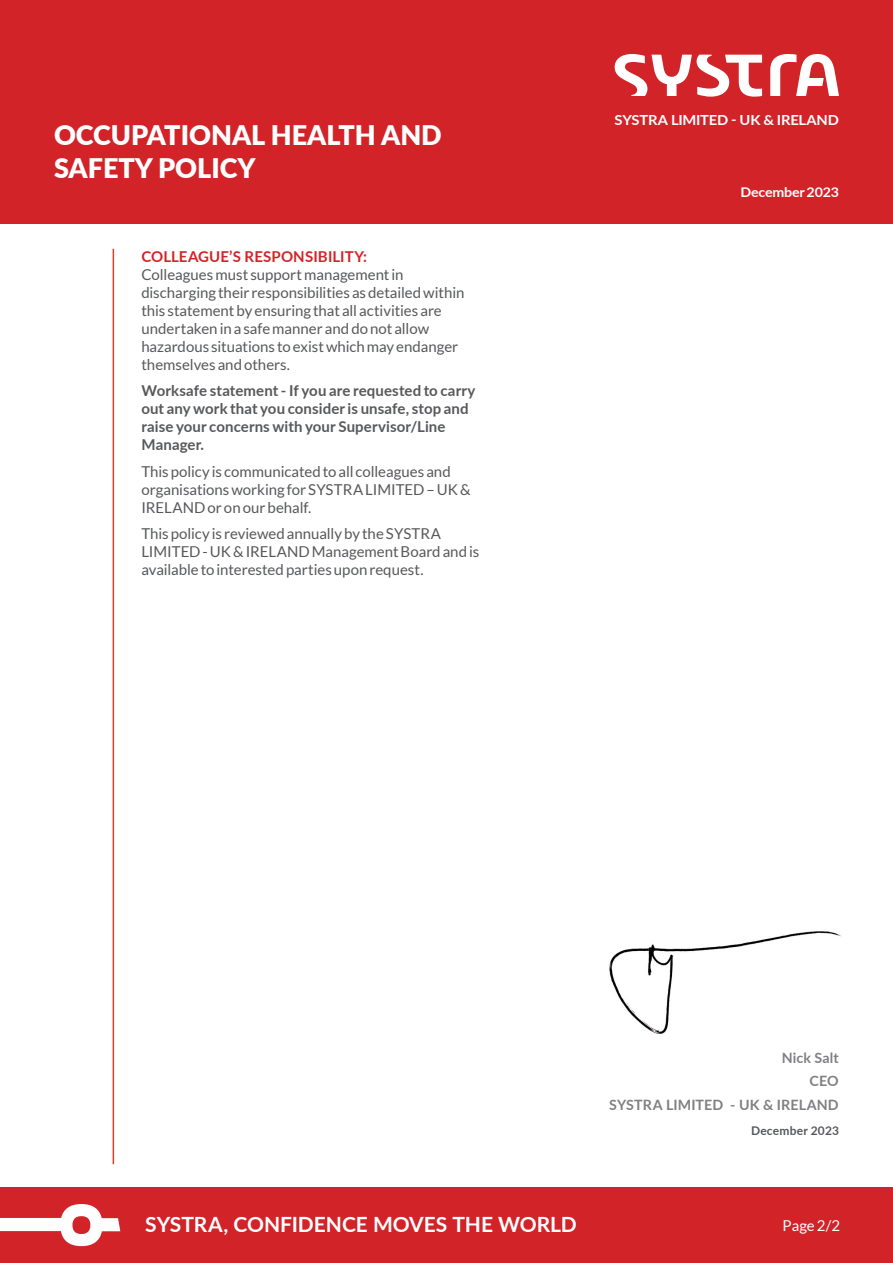
<style>
.page{position:relative;width:893px;height:1263px;background:#fff}
.page>*{position:absolute;margin:0;border:0;box-sizing:border-box;transform-origin:0 0}
.t1{font:900 27px/32.4px "Lato";color:#fff}
.t2{font:700 21px "Lato";color:#fff}
.t3{font:15px/18px "Lato";color:#57585a}
.t4{font:700 15px/18px "Lato";letter-spacing:.005em;color:#57585a}
.t5{font:700 15px "Lato";letter-spacing:.01em;color:#d22328}
.t6{font:15px "Lato";color:#fff}
.t7{font:700 14.25px/23.5px "Lato";letter-spacing:.01em;color:#808083;text-align:right}
.t8{font:700 13.8px "Lato";letter-spacing:-.015em;color:#fff;scale:1.06 1}
.t9{font:700 13.35px "Lato";letter-spacing:-.01em;color:#fff;scale:1.06 1}
.t10{font:700 12px "Lato";letter-spacing:.015em;color:#57585a}
</style>
<div class="page">
<div style="left:0;top:0;width:893px;height:224px;background:#d22328"></div>
<svg style="left:770px;top:54px;width:69px;height:42px"></svg>
<svg style="left:615px;top:54px;width:147px;height:43px"></svg>
<hr style="left:113px;top:249px;width:1px;height:915px;background:#e53e25">
<div style="left:0;top:1187px;width:893px;height:76px;background:#d22328"></div>
<svg style="left:0;top:1204px;width:120px;height:42px"></svg>
<img style="left:609px;top:931px;width:232px;height:103px">
<h1 class="t1" style="left:54px;top:120px;width:389px">OCCUPATIONAL HEALTH AND<br>SAFETY POLICY</h1>
<p class="t5" style="left:141px;top:251px;width:227px">COLLEAGUE’S RESPONSIBILITY:</p>
<p class="t3" style="left:141px;top:266px;width:324px">Colleagues must support management in discharging their responsibilities as detailed within this statement by ensuring that all activities are undertaken in a safe manner and do not allow hazardous situations to exist which may endanger themselves and others.</p>
<p class="t4" style="left:141px;top:383px;width:336px">Worksafe statement - If you are requested to carry out any work that you consider is unsafe, stop and raise your concerns with your Supervisor/Line Manager.</p>
<p class="t3" style="left:141px;top:463px;width:331px">This policy is communicated to all colleagues and organisations working for SYSTRA LIMITED – UK &amp;<br>IRELAND or on our behalf.</p>
<p class="t3" style="left:141px;top:526px;width:339px">This policy is reviewed annually by the SYSTRA<br>LIMITED - UK &amp; IRELAND Management Board and is available to interested parties upon request.</p>
<p class="t8" style="left:615px;top:110px;width:213px">SYSTRA LIMITED - UK &amp; IRELAND</p>
<p class="t9" style="left:740px;top:184px;width:94px">December 2023</p>
<p class="t7" style="left:609px;top:1047px;width:231px">Nick Salt<br>CEO<br>SYSTRA LIMITED - UK &amp; IRELAND</p>
<p class="t10" style="left:751px;top:1125px;width:89px">December 2023</p>
<h2 class="t2" style="left:145px;top:1217px;width:433px">SYSTRA, CONFIDENCE MOVES THE WORLD</h2>
<p class="t6" style="left:783px;top:1219px;width:59px">Page 2/2</p>
</div>
